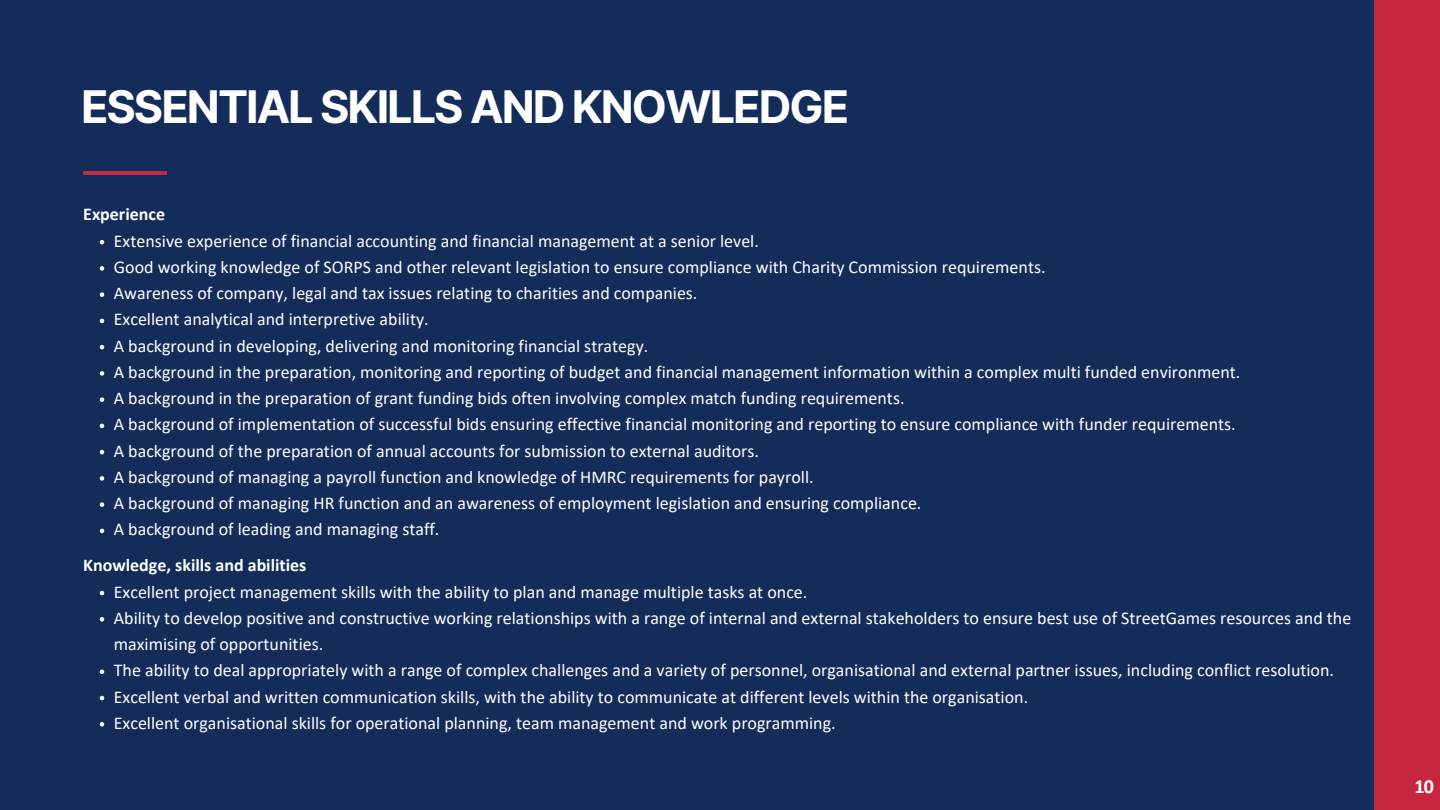
<style>
.page{position:relative;width:1440px;height:810px;background:#142c5a}
.page>*{position:absolute;margin:0;border:0;box-sizing:border-box;transform-origin:0 0}
.t1{font:700 45px "Inter";letter-spacing:-.045em;color:#fff}
.t2{font:700 20px "Calibri";color:#fff}
.t3{font:18px/26.2px "Calibri";color:#fff}
.t4{font:700 18px "Calibri";color:#fff}
</style>
<div class="page">
<hr style="left:83px;top:171px;width:84px;height:4px;background:#c7273e">
<svg style="left:100px;top:240px;width:4px;height:4px"></svg>
<svg style="left:100px;top:266px;width:4px;height:5px"></svg>
<svg style="left:100px;top:292px;width:4px;height:5px"></svg>
<svg style="left:100px;top:319px;width:4px;height:4px"></svg>
<svg style="left:100px;top:345px;width:4px;height:4px"></svg>
<svg style="left:100px;top:371px;width:4px;height:5px"></svg>
<svg style="left:100px;top:397px;width:4px;height:5px"></svg>
<svg style="left:100px;top:424px;width:4px;height:4px"></svg>
<svg style="left:100px;top:450px;width:4px;height:4px"></svg>
<svg style="left:100px;top:476px;width:4px;height:5px"></svg>
<svg style="left:100px;top:502px;width:4px;height:5px"></svg>
<svg style="left:100px;top:529px;width:4px;height:4px"></svg>
<svg style="left:100px;top:591px;width:4px;height:4px"></svg>
<svg style="left:100px;top:617px;width:4px;height:5px"></svg>
<svg style="left:100px;top:670px;width:4px;height:4px"></svg>
<svg style="left:100px;top:696px;width:4px;height:4px"></svg>
<svg style="left:100px;top:722px;width:4px;height:5px"></svg>
<div style="left:1375px;top:0;width:65px;height:810px;background:#c7273e"></div>
<h1 class="t1" style="left:81px;top:80px;width:770px">ESSENTIAL SKILLS AND KNOWLEDGE</h1>
<p class="t4" style="left:83px;top:207px;width:83px">Experience</p>
<p class="t3" style="left:114px;top:229px;width:647px">Extensive experience of financial accounting and financial management at a senior level.</p>
<p class="t3" style="left:114px;top:255px;width:933px">Good working knowledge of SORPS and other relevant legislation to ensure compliance with Charity Commission requirements.</p>
<p class="t3" style="left:114px;top:282px;width:585px">Awareness of company, legal and tax issues relating to charities and companies.</p>
<p class="t3" style="left:114px;top:308px;width:316px">Excellent analytical and interpretive ability.</p>
<p class="t3" style="left:114px;top:334px;width:536px">A background in developing, delivering and monitoring financial strategy.</p>
<p class="t3" style="left:114px;top:360px;width:1128px">A background in the preparation, monitoring and reporting of budget and financial management information within a complex multi funded environment.</p>
<p class="t3" style="left:114px;top:387px;width:792px">A background in the preparation of grant funding bids often involving complex match funding requirements.</p>
<p class="t3" style="left:114px;top:413px;width:1123px">A background of implementation of successful bids ensuring effective financial monitoring and reporting to ensure compliance with funder requirements.</p>
<p class="t3" style="left:114px;top:439px;width:647px">A background of the preparation of annual accounts for submission to external auditors.</p>
<p class="t3" style="left:114px;top:465px;width:701px">A background of managing a payroll function and knowledge of HMRC requirements for payroll.</p>
<p class="t3" style="left:114px;top:492px;width:809px">A background of managing HR function and an awareness of employment legislation and ensuring compliance.</p>
<h2 class="t3" style="left:114px;top:518px;width:327px">A background of leading and managing staff.</h2>
<p class="t4" style="left:83px;top:558px;width:225px">Knowledge, skills and abilities</p>
<p class="t3" style="left:114px;top:580px;width:695px">Excellent project management skills with the ability to plan and manage multiple tasks at once.</p>
<p class="t3" style="left:114px;top:606px;width:1239px">Ability to develop positive and constructive working relationships with a range of internal and external stakeholders to ensure best use of StreetGames resources and the maximising of opportunities.</p>
<p class="t3" style="left:114px;top:659px;width:1222px">The ability to deal appropriately with a range of complex challenges and a variety of personnel, organisational and external partner issues, including conflict resolution.</p>
<p class="t3" style="left:114px;top:685px;width:916px">Excellent verbal and written communication skills, with the ability to communicate at different levels within the organisation.</p>
<p class="t3" style="left:114px;top:711px;width:723px">Excellent organisational skills for operational planning, team management and work programming.</p>
<h2 class="t2" style="left:1415px;top:778px;width:12px">9</h2>
<p class="t2" style="left:1415px;top:778px;width:21px">10</p>
</div>
